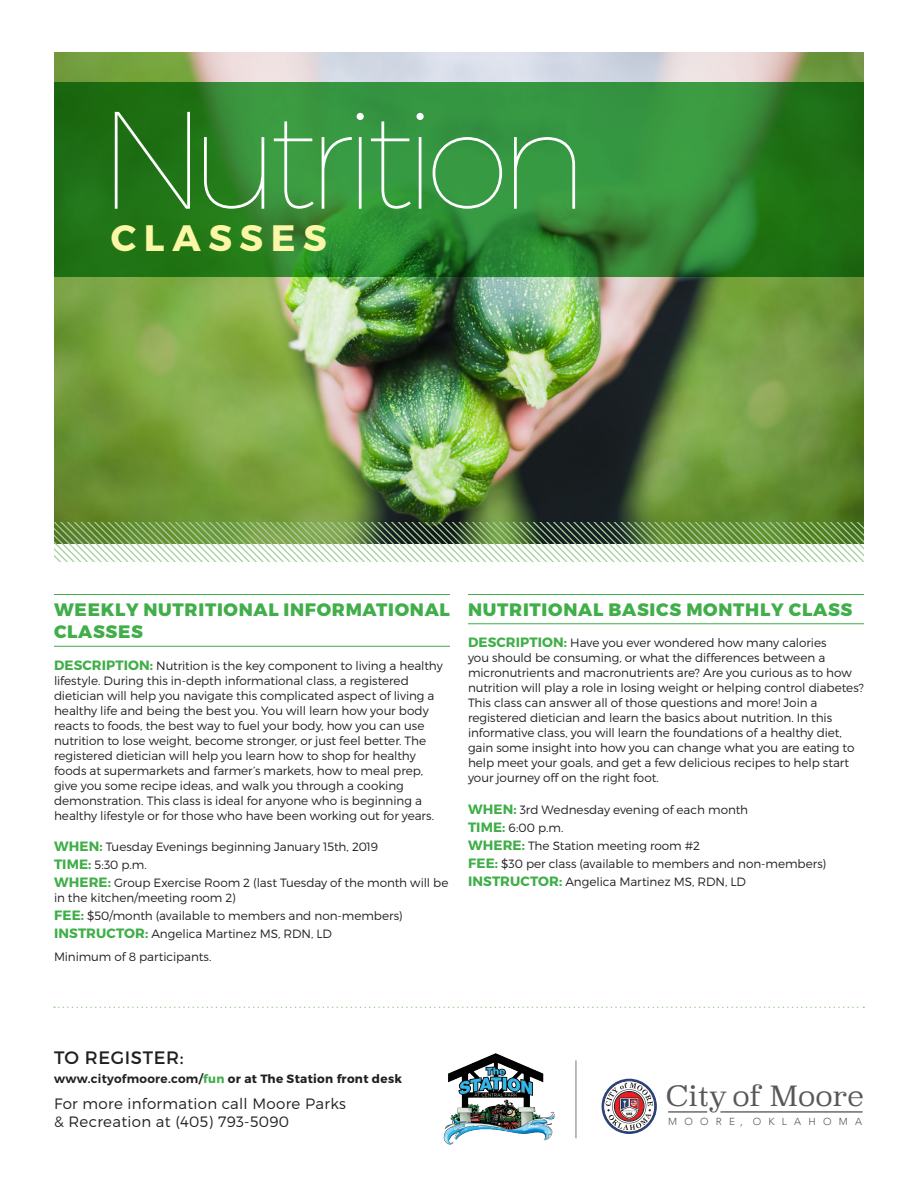
<style>
.page{position:relative;width:918px;height:1188px;background:#fff}
.page>*{position:absolute;margin:0;border:0;box-sizing:border-box;transform-origin:0 0}
.Body{font:100 138.6px "Montserrat";letter-spacing:-.08em;color:#fff}
.Body-2{font:700 36.75px "Montserrat";letter-spacing:.205em;color:#fcf7a6}
.t1{font:300 27.9px "Superclarendon";color:#57585a}
.Titles{font:800 18px/22.5px "Montserrat";letter-spacing:.04em;color:#40ae49}
.t2{font:18px "Montserrat";letter-spacing:.035em;color:#231f20}
.t3{font:300 15px/18px "Montserrat";letter-spacing:.02em;color:#231f20}
.Body-3{font:300 12px/15px "Montserrat";letter-spacing:-.005em;color:#231f20}
.t4{font:700 12px "Montserrat";letter-spacing:.025em;color:#231f20}
.t5{font:300 10.2px "Avenir";letter-spacing:.71em;color:#57585a}
.s1{font-weight:700;font-size:13.5px;color:#40ae49}
.s2{font-weight:600}
.s3{color:#40ae49}
</style>
<div class="page">
<img style="left:54px;top:53px;width:810px;height:470px">
<svg style="left:602px;top:1079px;width:55px;height:55px"></svg>
<hr style="left:668px;top:1112px;width:39px;height:1px;background:#231f20">
<hr style="left:720px;top:1112px;width:143px;height:1px;background:#231f20">
<svg style="left:54px;top:1007px;width:810px;height:1px"></svg>
<svg style="left:54px;top:523px;width:810px;height:38px"></svg>
<img style="left:443px;top:1053px;width:112px;height:92px">
<hr style="left:575px;top:1060px;width:2px;height:78px;background:#939598">
<hr style="left:54px;top:594px;width:396px;height:1px;background:#40ae49">
<hr style="left:54px;top:646px;width:396px;height:1px;background:#40ae49">
<hr style="left:468px;top:594px;width:396px;height:1px;background:#40ae49">
<hr style="left:468px;top:623px;width:396px;height:1px;background:#40ae49">
<svg style="left:54px;top:82px;width:810px;height:194px;background:#2c852d"></svg>
<p class="Body" style="left:97px;top:75px;width:492px">Nutrition</p>
<p class="Body-2" style="left:111px;top:215px;width:217px">CLASSES</p>
<p class="Titles" style="left:54px;top:599px;width:397px">WEEKLY NUTRITIONAL INFORMATIONAL<br>CLASSES</p>
<p class="Body-3" style="left:54px;top:658px;width:390px"><span class="s1">DESCRIPTION:</span> Nutrition is the key component to living a healthy lifestyle. During this in-depth informational class, a registered dietician will help you navigate this complicated aspect of living a healthy life and being the best you. You will learn how your body reacts to foods, the best way to fuel your body, how you can use nutrition to lose weight, become stronger, or just feel better. The registered dietician will help you learn how to shop for healthy foods at supermarkets and farmer’s markets, how to meal prep, give you some recipe ideas, and walk you through a cooking demonstration. This class is ideal for anyone who is beginning a healthy lifestyle or for those who have been working out for years.</p>
<p class="Body-3" style="left:54px;top:838px;width:396px;line-height:18px"><span class="s1">WHEN:</span> Tuesday Evenings beginning January 15th, 2019<br><span class="s1">TIME:</span> 5:30 p.m.<br><span class="s1">WHERE:</span> Group Exercise Room 2 (last Tuesday of the month will be</p>
<p class="Body-3" style="left:54px;top:889px;width:350px;line-height:18px">in the kitchen/meeting room 2)<br><span class="s1">FEE:</span> $50/month (available to members and non-members)<br><span class="s1">INSTRUCTOR:</span> Angelica Martinez MS, RDN, LD</p>
<p class="Body-3" style="left:54px;top:949px;width:159px">Minimum of 8 participants.</p>
<p class="Titles" style="left:468px;top:599px;width:386px">NUTRITIONAL BASICS MONTHLY CLASS</p>
<p class="Body-3" style="left:468px;top:635px;width:397px"><span class="s1">DESCRIPTION:</span> Have you ever wondered how many calories<br>you should be consuming, or what the differences between a micronutrients and macronutrients are? Are you curious as to how nutrition will play a role in losing weight or helping control diabetes?<br>This class can answer all of those questions and more! Join a registered dietician and learn the basics about nutrition. In this informative class, you will learn the foundations of a healthy diet, gain some insight into how you can change what you are eating to help meet your goals, and get a few delicious recipes to help start your journey off on the right foot.</p>
<p class="Body-3" style="left:468px;top:800px;width:360px;line-height:18px"><span class="s1">WHEN:</span> 3rd Wednesday evening of each month<br><span class="s1">TIME:</span> 6:00 p.m.<br><span class="s1">WHERE:</span> The Station meeting room #2<br><span class="s1">FEE:</span> $30 per class (available to members and non-members)<br><span class="s1">INSTRUCTOR:</span> Angelica Martinez MS, RDN, LD</p>
<p class="t2" style="left:54px;top:1047px;width:131px">TO REGISTER:</p>
<p class="t4" style="left:54px;top:1072px;width:350px"><span class="s2">www.cityofmoore.com/</span><span class="s3">fun</span> or at The Station front desk</p>
<p class="t3" style="left:54px;top:1094px;width:293px">For more information call Moore Parks &amp; Recreation at (405) 793-5090</p>
<p class="t1" style="left:666px;top:1078px;width:199px">City of Moore</p>
<p class="t5" style="left:668px;top:1116px;width:195px">MOORE, OKLAHOMA</p>
</div>
